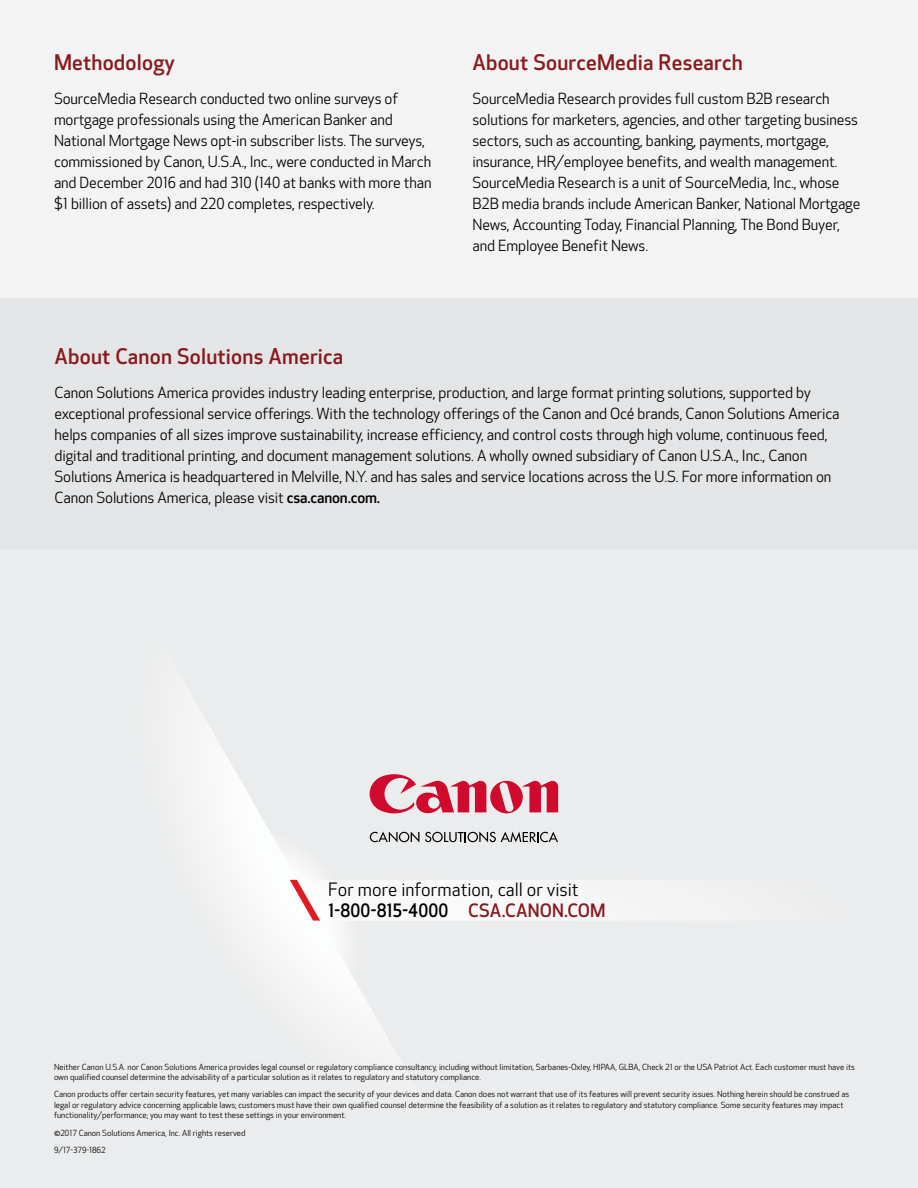
<style>
.page{position:relative;width:918px;height:1188px;background:#fff}
.page>*{position:absolute;margin:0;border:0;box-sizing:border-box;transform-origin:0 0}
.t1{font:500 21px "Optic Sans 301";letter-spacing:.01em;color:#891a1c}
.t2{font:18px "Optic Sans 201";color:#000}
.t3{font:500 18px "Optic Sans 301";letter-spacing:.01em;color:#000}
.t4{font:15px/21px "Optic Sans 201";letter-spacing:-.01em;color:#000}
.t5{font:8.25px/10.5px "Optic Sans 201";color:#000}
.s1{font-family:"Optic Sans 301";font-weight:500}
.s2{color:#891a1c}
</style>
<div class="page">
<div style="left:0;top:550px;width:918px;height:638px;background:#ebeced"></div>
<svg style="left:200px;top:718px;width:186px;height:318px"></svg>
<div style="left:0;top:297px;width:918px;height:253px;background:#e4e5e6"></div>
<div style="left:0;top:0;width:918px;height:297px;background:#f3f3f3"></div>
<svg style="left:259px;top:774px;width:362px;height:215px"></svg>
<h1 class="t1" style="left:54px;top:50px;width:123px">Methodology</h1>
<p class="t4" style="left:54px;top:89px;width:379px">SourceMedia Research conducted two online surveys of mortgage professionals using the American Banker and National Mortgage News opt-in subscriber lists. The surveys, commissioned by Canon, U.S.A., Inc., were conducted in March and December 2016 and had 310 (140 at banks with more than $1 billion of assets) and 220 completes, respectively.</p>
<h1 class="t1" style="left:472px;top:50px;width:272px">About SourceMedia Research</h1>
<p class="t4" style="left:472px;top:89px;width:389px">SourceMedia Research provides full custom B2B research solutions for marketers, agencies, and other targeting business sectors, such as accounting, banking, payments, mortgage, insurance, HR/employee benefits, and wealth management.<br>SourceMedia Research is a unit of SourceMedia, Inc., whose B2B media brands include American Banker, National Mortgage News, Accounting Today, Financial Planning, The Bond Buyer, and Employee Benefit News.</p>
<h1 class="t1" style="left:55px;top:344px;width:290px">About Canon Solutions America</h1>
<p class="t4" style="left:55px;top:383px;width:787px">Canon Solutions America provides industry leading enterprise, production, and large format printing solutions, supported by exceptional professional service offerings. With the technology offerings of the Canon and Océ brands, Canon Solutions America helps companies of all sizes improve sustainability, increase efficiency, and control costs through high volume, continuous feed, digital and traditional printing, and document management solutions. A wholly owned subsidiary of Canon U.S.A., Inc., Canon Solutions America is headquartered in Melville, N.Y. and has sales and service locations across the U.S. For more information on Canon Solutions America, please visit <span class="s1">csa.canon.com.</span></p>
<p class="t2" style="left:328px;top:880px;width:252px">For more information, call or visit</p>
<p class="t3" style="left:328px;top:900px;width:279px">1-800-815-4000 <span class="s2">CSA.CANON.COM</span></p>
<p class="t5" style="left:54px;top:1062px;width:802px">Neither Canon U.S.A. nor Canon Solutions America provides legal counsel or regulatory compliance consultancy, including without limitation, Sarbanes-Oxley, HIPAA, GLBA, Check 21 or the USA Patriot Act. Each customer must have its own qualified counsel determine the advisability of a particular solution as it relates to regulatory and statutory compliance.</p>
<p class="t5" style="left:54px;top:1089px;width:797px">Canon products offer certain security features, yet many variables can impact the security of your devices and data. Canon does not warrant that use of its features will prevent security issues. Nothing herein should be construed as legal or regulatory advice concerning applicable laws; customers must have their own qualified counsel determine the feasibility of a solution as it relates to regulatory and statutory compliance. Some security features may impact functionality/performance; you may want to test these settings in your environment.</p>
<p class="t5" style="left:54px;top:1124px;width:193px;line-height:17.2px">©2017 Canon Solutions America, Inc. All rights reserved<br>9/17-379-1862</p>
</div>
